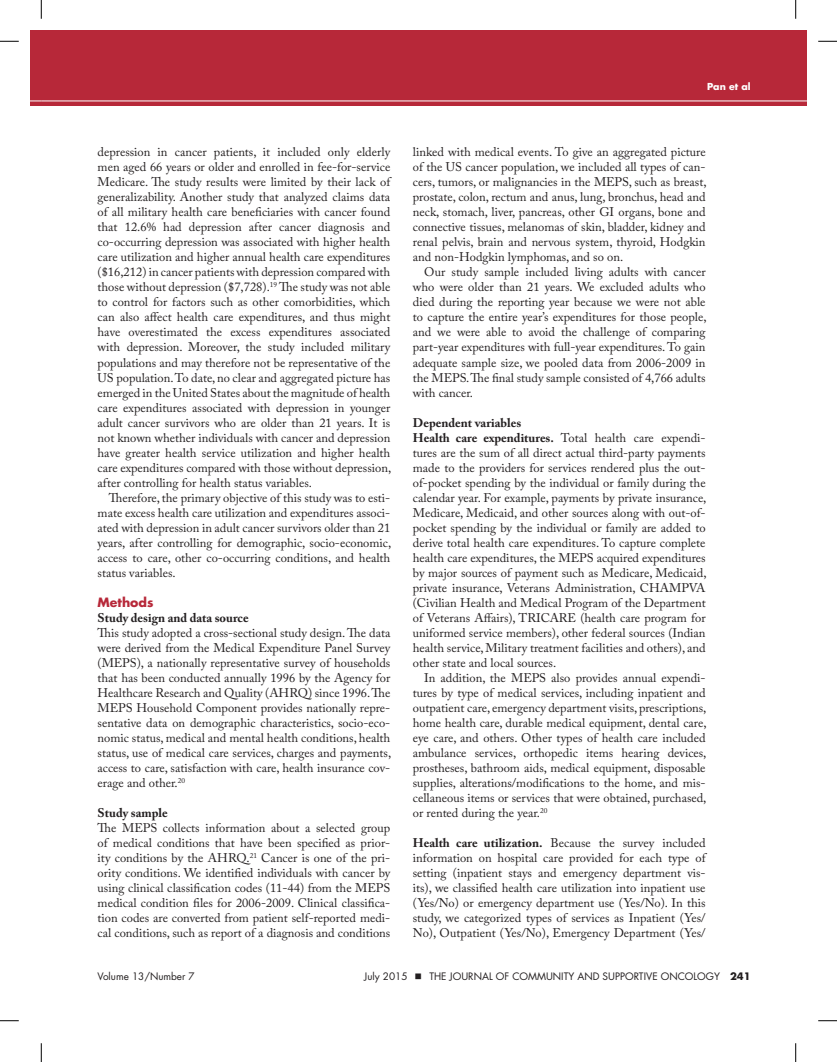
<style>
.page{position:relative;width:837px;height:1062px;background:#fff}
.page>*{position:absolute;margin:0;border:0;box-sizing:border-box;transform-origin:0 0}
.t1{font:12.5px/15px "Adobe Caslon Pro";color:#231f20;text-align:justify}
.t2{font:700 12.5px "Adobe Caslon Pro";color:#231f20}
.t3{font:700 12.5px "Futura Std";color:#b72839}
.t4{font:10px "Futura Std";color:#231f20}
.t5{font:700 9.38px "Futura Std";color:#fff}
.s1{font-weight:700}
</style>
<div class="page">
<div style="left:30px;top:30px;width:11px;height:75px;background:#b72839"></div>
<div style="left:41px;top:30px;width:765px;height:75px;background:#b72839"></div>
<hr style="left:41px;top:100px;width:765px;height:1px;background:#fff">
<svg style="left:0;top:40px;width:19px;height:2px"></svg>
<svg style="left:818px;top:40px;width:18px;height:2px"></svg>
<svg style="left:0;top:1020px;width:19px;height:1px"></svg>
<svg style="left:818px;top:1020px;width:18px;height:1px"></svg>
<svg style="left:40px;top:0;width:2px;height:19px"></svg>
<svg style="left:40px;top:1043px;width:2px;height:18px"></svg>
<svg style="left:795px;top:0;width:1px;height:19px"></svg>
<svg style="left:795px;top:1043px;width:1px;height:18px"></svg>
<p class="t5" style="left:706px;top:80px;width:45px">Pan et al</p>
<p class="t1" style="left:98px;top:144px;width:295px">depression in cancer patients, it included only elderly men aged 66 years or older and enrolled in fee-for-service Medicare. The study results were limited by their lack of generalizability. Another study that analyzed claims data of all military health care beneficiaries with cancer found that 12.6% had depression after cancer diagnosis and co-occurring depression was associated with higher health care utilization and higher annual health care expenditures ($16,212) in cancer patients with depression compared with those without depression ($7,728).<sup>19</sup> The study was not able to control for factors such as other comorbidities, which can also affect health care expenditures, and thus might have overestimated the excess expenditures associated with depression. Moreover, the study included military populations and may therefore not be representative of the US population. To date, no clear and aggregated picture has emerged in the United States about the magnitude of health care expenditures associated with depression in younger adult cancer survivors who are older than 21 years. It is not known whether individuals with cancer and depression have greater health service utilization and higher health care expenditures compared with those without depression, after controlling for health status variables.</p>
<p class="t1" style="left:98px;top:489px;width:295px;text-indent:11px">Therefore, the primary objective of this study was to esti&shy;mate excess health care utilization and expenditures associ&shy;ated with depression in adult cancer survivors older than 21 years, after controlling for demographic, socio-economic, access to care, other co-occurring conditions, and health status variables.</p>
<p class="t3" style="left:98px;top:593px;width:57px">Methods</p>
<p class="t2" style="left:98px;top:610px;width:152px">Study design and data source</p>
<p class="t1" style="left:98px;top:624px;width:295px">This study adopted a cross-sectional study design. The data were derived from the Medical Expenditure Panel Survey (MEPS), a nationally representative survey of households that has been conducted annually 1996 by the Agency for Healthcare Research and Quality (AHRQ) since 1996. The MEPS Household Component provides nationally repre&shy;sentative data on demographic characteristics, socio-eco&shy;nomic status, medical and mental health conditions, health status, use of medical care services, charges and payments, access to care, satisfaction with care, health insurance cov&shy;erage and other.<sup>20</sup></p>
<p class="t2" style="left:97px;top:805px;width:72px">Study sample</p>
<p class="t1" style="left:97px;top:819px;width:294px">The MEPS collects information about a selected group of medical conditions that have been specified as prior&shy;ity conditions by the AHRQ.<sup>21</sup> Cancer is one of the pri&shy;ority conditions. We identified individuals with cancer by using clinical classification codes (11-44) from the MEPS medical condition files for 2006-2009. Clinical classifica&shy;tion codes are converted from patient self-reported medi&shy;cal conditions, such as report of a diagnosis and conditions</p>
<p class="t1" style="left:412px;top:144px;width:295px">linked with medical events. To give an aggregated picture of the US cancer population, we included all types of can&shy;cers, tumors, or malignancies in the MEPS, such as breast, prostate, colon, rectum and anus, lung, bronchus, head and neck, stomach, liver, pancreas, other GI organs, bone and connective tissues, melanomas of skin, bladder, kidney and renal pelvis, brain and nervous system, thyroid, Hodgkin and non-Hodgkin lymphomas, and so on.</p>
<p class="t1" style="left:412px;top:264px;width:295px;text-indent:11px">Our study sample included living adults with cancer who were older than 21 years. We excluded adults who died during the reporting year because we were not able to capture the entire year’s expenditures for those people, and we were able to avoid the challenge of comparing part-year expenditures with full-year expenditures. To gain adequate sample size, we pooled data from 2006-2009 in the MEPS. The final study sample consisted of 4,766 adults with cancer.</p>
<p class="t1" style="left:412px;top:414px;width:295px;text-align:left"><span class="s1">Dependent variables<br>Health care expenditures.</span> Total health care expendi&shy;tures are the sum of all direct actual third-party payments made to the providers for services rendered plus the out&shy;of-pocket spending by the individual or family during the calendar year. For example, payments by private insurance, Medicare, Medicaid, and other sources along with out-of&shy;pocket spending by the individual or family are added to derive total health care expenditures. To capture complete health care expenditures, the MEPS acquired expenditures by major sources of payment such as Medicare, Medicaid, private insurance, Veterans Administration, CHAMPVA (Civilian Health and Medical Program of the Department of Veterans Affairs), TRICARE (health care program for uniformed service members), other federal sources (Indian health service, Military treatment facilities and others), and other state and local sources.</p>
<p class="t1" style="left:412px;top:669px;width:295px;text-indent:11px">In addition, the MEPS also provides annual expendi&shy;tures by type of medical services, including inpatient and outpatient care, emergency department visits, prescriptions, home health care, durable medical equipment, dental care, eye care, and others. Other types of health care included ambulance services, orthopedic items hearing devices, prostheses, bathroom aids, medical equipment, disposable supplies, alterations/modifications to the home, and mis&shy;cellaneous items or services that were obtained, purchased, or rented during the year.<sup>20</sup></p>
<p class="t1" style="left:412px;top:834px;width:294px"><span class="s1">Health care utilization.</span> Because the survey included information on hospital care provided for each type of setting (inpatient stays and emergency department vis&shy;its), we classified health care utilization into inpatient use (Yes/No) or emergency department use (Yes/No). In this study, we categorized types of services as Inpatient (Yes/ No), Outpatient (Yes/No), Emergency Department (Yes/</p>
<p class="t4" style="left:98px;top:969px;width:99px">Volume 13/Number 7</p>
<p class="t4" style="left:364px;top:969px;width:45px">July 2015</p>
<p class="t4" style="left:429px;top:969px;width:323px">THE JOURNAL OF COMMUNITY AND SUPPORTIVE ONCOLOGY <span class="s1">241</span></p>
</div>
